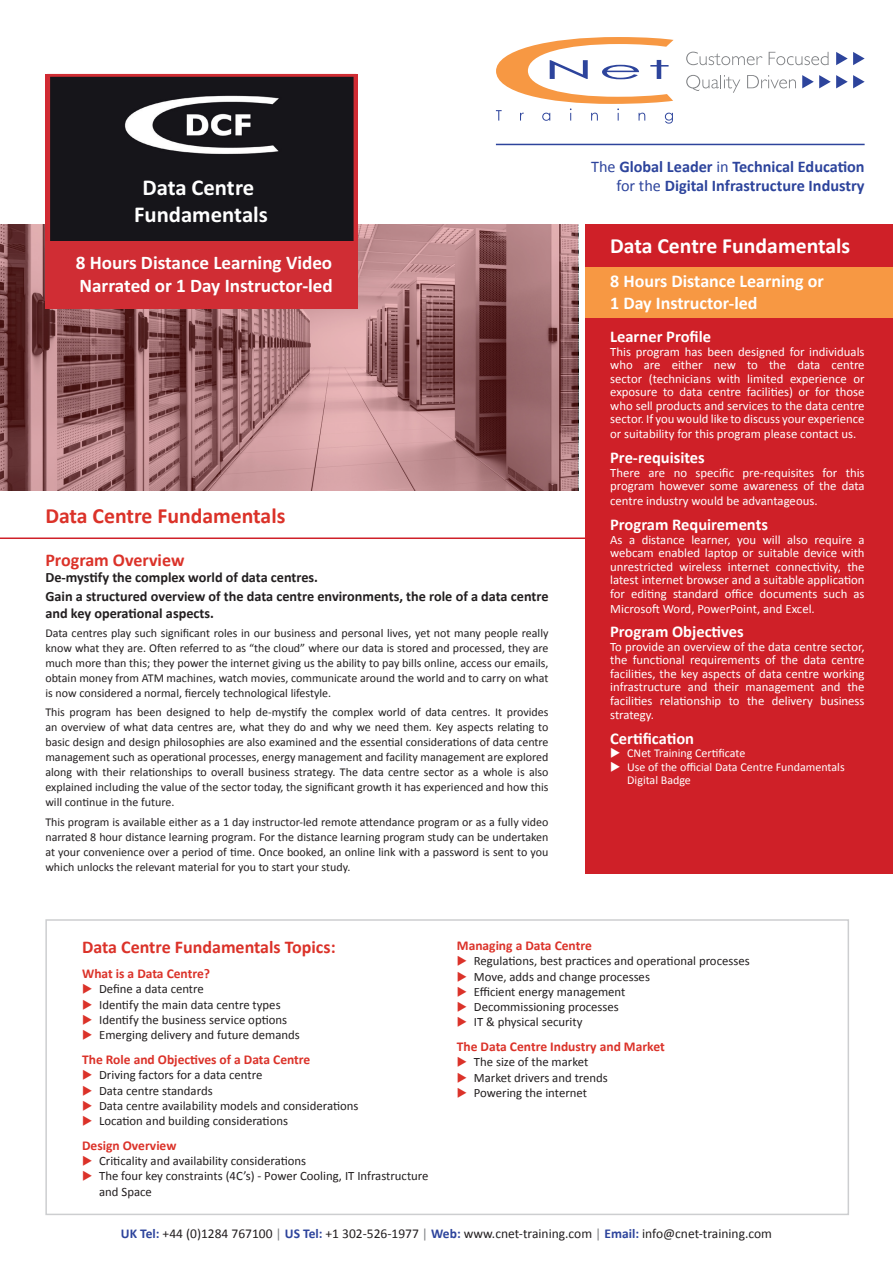
<style>
.page{position:relative;width:893px;height:1263px;background:#fff}
.page>*{position:absolute;margin:0;border:0;box-sizing:border-box;transform-origin:0 0}
.t1{font:700 22.65px/27.2px "Calibri";color:#fff;text-align:center}
.t2{font:700 21.75px "Calibri";color:#db3229}
.t3{font:700 21.75px "Calibri";color:#fff}
.t4{font:700 19.2px/23px "Calibri";color:#fff}
.t5{font:700 18px "Calibri";color:#db3229}
.t6{font:700 18px "Calibri";color:#fff}
.PDF_Right_column_tit{font:700 16.5px "Calibri";color:#fff}
.t7{font:700 16.2px "Calibri";color:#2d449c}
.t8{font:700 14.25px/16.5px "Calibri";color:#231f20}
.t9{font:700 13.5px "Calibri";color:#db3229}
.t10{font:13.5px "Calibri";color:#231f20}
.t11{font:12.75px/13.5px "Calibri";color:#fff;text-align:justify}
.t12{font:12.75px/15.3px "Calibri";color:#231f20}
.t13{font:12px/15px "Calibri";color:#231f20;text-align:justify}
.t14{font:12px/13.5px "Calibri";color:#fff}
.s1{font-weight:400}
.s2{color:#db3229}
.s3{font-weight:700;color:#2d449c}
.s4{color:#808285}
</style>
<div class="page">
<svg style="left:0;top:224px;width:578px;height:267px;background:#a27073"></svg>
<div style="left:585px;top:224px;width:308px;height:650px;background:#cf2028"></div>
<div style="left:585px;top:267px;width:308px;height:51px;background:#f79843"></div>
<div style="left:47px;top:74px;width:309px;height:167px;background:#16151a"></div>
<div style="left:45px;top:241px;width:313px;height:67px;background:#d02d34"></div>
<img style="left:120px;top:92px;width:162px;height:67px">
<hr style="left:0;top:537px;width:893px;height:2px;background:#cf2028">
<svg style="left:802px;top:75px;width:63px;height:13px"></svg>
<svg style="left:836px;top:52px;width:29px;height:13px"></svg>
<svg style="left:496px;top:37px;width:177px;height:87px"></svg>
<svg style="left:686px;top:52px;width:76px;height:13px"></svg>
<svg style="left:769px;top:52px;width:59px;height:13px"></svg>
<svg style="left:686px;top:75px;width:54px;height:18px"></svg>
<svg style="left:747px;top:75px;width:49px;height:13px"></svg>
<hr style="left:496px;top:144px;width:369px;height:1px;background:#2d449c">
<div style="left:45px;top:919px;width:804px;height:296px;border:2px solid #cdced0"></div>
<p class="t1" style="left:134px;top:173px;width:135px">Data Centre<br>Fundamentals</p>
<p class="t4" style="left:76px;top:251px;width:259px">8 Hours Distance Learning Video<br>Narrated or 1 Day Instructor-led</p>
<p class="t2" style="left:45px;top:500px;width:242px">Data Centre Fundamentals</p>
<p class="t5" style="left:45px;top:547px;width:141px">Program Overview</p>
<p class="t8" style="left:45px;top:569px;width:274px">De-mystify the complex world of data centres.</p>
<p class="t8" style="left:45px;top:588px;width:505px">Gain a structured overview of the data centre environments, the role of a data centre and key operational aspects.</p>
<p class="t13" style="left:45px;top:625px;width:505px">Data centres play such significant roles in our business and personal lives, yet not many people really know what they are. Often referred to as “the cloud” where our data is stored and processed, they are much more than this; they power the internet giving us the ability to pay bills online, access our emails, obtain money from ATM machines, watch movies, communicate around the world and to carry on what is now considered a normal, fiercely technological lifestyle.</p>
<p class="t13" style="left:45px;top:705px;width:505px">This program has been designed to help de-mystify the complex world of data centres. It provides an overview of what data centres are, what they do and why we need them. Key aspects relating to basic design and design philosophies are also examined and the essential considerations of data centre management such as operational processes, energy management and facility management are explored along with their relationships to overall business strategy. The data centre sector as a whole is also explained including the value of the sector today, the significant growth it has experienced and how this will continue in the future.</p>
<p class="t13" style="left:45px;top:814px;width:505px">This program is available either as a 1 day instructor-led remote attendance program or as a fully video narrated 8 hour distance learning program. For the distance learning program study can be undertaken at your convenience over a period of time. Once booked, an online link with a password is sent to you which unlocks the relevant material for you to start your study.</p>
<p class="t7" style="left:591px;top:155px;width:275px"><span class="s1">The</span> Global Leader <span class="s1">in</span> Technical Education</p>
<p class="t7" style="left:616px;top:174px;width:250px"><span class="s1">for the</span> Digital Infrastructure Industry</p>
<p class="t3" style="left:610px;top:230px;width:242px">Data Centre Fundamentals</p>
<p class="t6" style="left:610px;top:268px;width:215px">8 Hours Distance Learning or</p>
<p class="t6" style="left:610px;top:290px;width:149px">1 Day Instructor-led</p>
<p class="PDF_Right_column_tit" style="left:610px;top:325px;width:102px">Learner Profile</p>
<p class="t11" style="left:610px;top:344px;width:256px">This program has been designed for individuals who are either new to the data centre sector (technicians with limited experience or exposure to data centre facilities) or for those who sell products and services to the data centre sector. If you would like to discuss your experience</p>
<p class="t11" style="left:610px;top:427px;width:248px">or suitability for this program please contact us.</p>
<p class="PDF_Right_column_tit" style="left:610px;top:446px;width:96px">Pre-requisites</p>
<p class="t11" style="left:610px;top:465px;width:256px">There are no specific pre-requisites for this program however some awareness of the data</p>
<p class="t11" style="left:610px;top:494px;width:209px">centre industry would be advantageous.</p>
<p class="PDF_Right_column_tit" style="left:610px;top:513px;width:159px">Program Requirements</p>
<p class="t11" style="left:610px;top:532px;width:256px">As a distance learner, you will also require a webcam enabled laptop or suitable device with unrestricted wireless internet connectivity, the latest internet browser and a suitable application for editing standard office documents such as</p>
<p class="t11" style="left:610px;top:601px;width:206px">Microsoft Word, PowerPoint, and Excel.</p>
<p class="PDF_Right_column_tit" style="left:610px;top:620px;width:135px">Program Objectives</p>
<p class="t11" style="left:610px;top:639px;width:256px">To provide an overview of the data centre sector, the functional requirements of the data centre facilities, the key aspects of data centre working infrastructure and their management and the facilities relationship to the delivery business strategy.</p>
<p class="PDF_Right_column_tit" style="left:610px;top:727px;width:85px">Certification</p>
<p class="t14" style="left:610px;top:746px;width:137px">◆ CNet Training Certificate</p>
<p class="t14" style="left:627px;top:760px;width:219px;text-indent:-17px">◆ Use of the official Data Centre Fundamentals<br>Digital Badge</p>
<p class="t5" style="left:82px;top:934px;width:255px">Data Centre Fundamentals Topics:</p>
<p class="t9" style="left:82px;top:964px;width:129px">What is a Data Centre?</p>
<p class="t12" style="left:82px;top:981px;width:123px"><span class="s2">◆</span> Define a data centre</p>
<p class="t12" style="left:82px;top:996px;width:200px"><span class="s2">◆</span> Identify the main data centre types</p>
<p class="t12" style="left:82px;top:1012px;width:207px"><span class="s2">◆</span> Identify the business service options</p>
<p class="t12" style="left:82px;top:1027px;width:219px"><span class="s2">◆</span> Emerging delivery and future demands</p>
<p class="t9" style="left:82px;top:1050px;width:230px">The Role and Objectives of a Data Centre</p>
<p class="t12" style="left:82px;top:1067px;width:182px"><span class="s2">◆</span> Driving factors for a data centre</p>
<p class="t12" style="left:82px;top:1082px;width:132px"><span class="s2">◆</span> Data centre standards</p>
<p class="t12" style="left:82px;top:1097px;width:278px"><span class="s2">◆</span> Data centre availability models and considerations</p>
<p class="t12" style="left:82px;top:1113px;width:207px"><span class="s2">◆</span> Location and building considerations</p>
<p class="t9" style="left:82px;top:1136px;width:96px">Design Overview</p>
<p class="t12" style="left:82px;top:1153px;width:226px"><span class="s2">◆</span> Criticality and availability considerations</p>
<p class="t12" style="left:99px;top:1168px;width:331px;text-indent:-17px"><span class="s2">◆</span> The four key constraints (4C’s) - Power Cooling, IT Infrastructure and Space</p>
<p class="t9" style="left:457px;top:936px;width:136px">Managing a Data Centre</p>
<p class="t12" style="left:457px;top:953px;width:294px"><span class="s2">◆</span> Regulations, best practices and operational processes</p>
<p class="t12" style="left:457px;top:968px;width:195px"><span class="s2">◆</span> Move, adds and change processes</p>
<p class="t12" style="left:457px;top:983px;width:170px"><span class="s2">◆</span> Efficient energy management</p>
<p class="t12" style="left:457px;top:999px;width:164px"><span class="s2">◆</span> Decommissioning processes</p>
<p class="t12" style="left:457px;top:1014px;width:127px"><span class="s2">◆</span> IT &amp; physical security</p>
<p class="t9" style="left:457px;top:1037px;width:209px">The Data Centre Industry and Market</p>
<p class="t12" style="left:457px;top:1054px;width:133px"><span class="s2">◆</span> The size of the market</p>
<p class="t12" style="left:457px;top:1069px;width:153px"><span class="s2">◆</span> Market drivers and trends</p>
<p class="t12" style="left:457px;top:1085px;width:132px"><span class="s2">◆</span> Powering the internet</p>
<p class="t10" style="left:121px;top:1224px;width:652px"><span class="s3">UK Tel:</span> +44 (0)1284 767100 <span class="s4">|</span> <span class="s3">US Tel:</span> +1 302-526-1977 <span class="s4">|</span> <span class="s3">Web:</span> www.cnet-training.com <span class="s4">|</span> <span class="s3">Email:</span> info@cnet-training.com</p>
</div>
